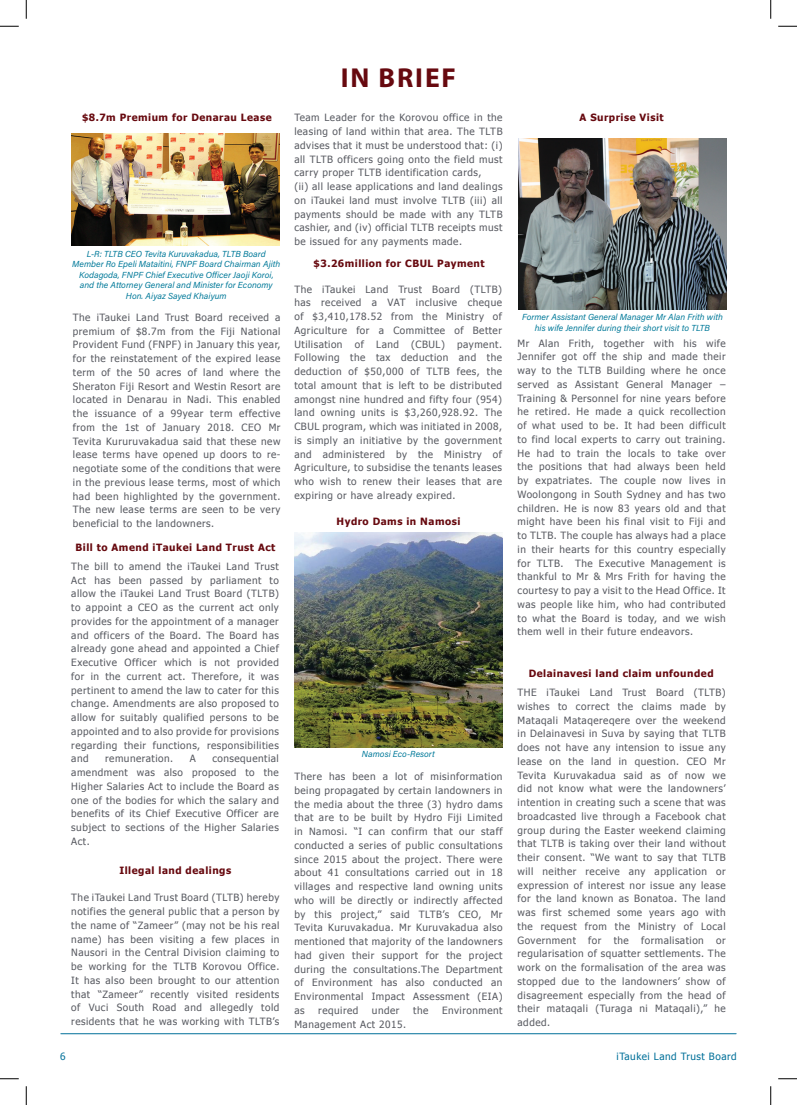
<style>
.page{position:relative;width:797px;height:1105px;background:#fff}
.page>*{position:absolute;margin:0;border:0;box-sizing:border-box;transform-origin:0 0}
.t1{font:700 27.5px "Myriad Pro";letter-spacing:.07em;color:#67090f}
.t2{font:10px/13.8px "Tahoma";letter-spacing:.05em;color:#585a61;text-align:justify}
.t3{font:700 10px "Tahoma";letter-spacing:.05em;color:#67090f}
.t4{font:10px "Tahoma";letter-spacing:.05em;color:#007099}
.t5{font:italic 8.75px/10.5px "Acumin Pro";color:#007999;text-align:center}
</style>
<div class="page">
<hr style="left:61px;top:1033px;width:675px;height:1px;background:#007099">
<img style="left:518px;top:139px;width:208px;height:171px">
<img style="left:71px;top:133px;width:208px;height:113px">
<img style="left:294px;top:533px;width:208px;height:215px">
<svg style="left:0;top:25px;width:19px;height:2px"></svg>
<svg style="left:778px;top:25px;width:19px;height:2px"></svg>
<svg style="left:0;top:1078px;width:19px;height:1px"></svg>
<svg style="left:778px;top:1078px;width:19px;height:1px"></svg>
<svg style="left:25px;top:0;width:2px;height:19px"></svg>
<svg style="left:25px;top:1086px;width:2px;height:19px"></svg>
<svg style="left:770px;top:0;width:1px;height:19px"></svg>
<svg style="left:770px;top:1086px;width:1px;height:19px"></svg>
<p class="t3" style="left:82px;top:111px;width:191px">$8.7m Premium for Denarau Lease</p>
<p class="t5" style="left:72px;top:248px;width:210px">L-R: TLTB CEO Tevita Kuruvakadua, TLTB Board Member Ro Epeli Mataitini, FNPF Board Chairman Ajith Kodagoda, FNPF Chief Executive Officer Jaoji Koroi, and the Attorney General and Minister for Economy Hon. Aiyaz Sayed Khaiyum</p>
<p class="t2" style="left:73px;top:310px;width:209px">The iTaukei Land Trust Board received a premium of $8.7m from the Fiji National Provident Fund (FNPF) in January this year, for the reinstatement of the expired lease term of the 50 acres of land where the Sheraton Fiji Resort and Westin Resort are located in Denarau in Nadi. This enabled the issuance of a 99year term effective from the 1st of January 2018. CEO Mr Tevita Kururuvakadua said that these new lease terms have opened up doors to re&shy;negotiate some of the conditions that were in the previous lease terms, most of which had been highlighted by the government.<br>The new lease terms are seen to be very beneficial to the landowners.</p>
<p class="t2" style="left:71px;top:559px;width:209px">The bill to amend the iTaukei Land Trust Act has been passed by parliament to allow the iTaukei Land Trust Board (TLTB) to appoint a CEO as the current act only provides for the appointment of a manager and officers of the Board. The Board has already gone ahead and appointed a Chief Executive Officer which is not provided for in the current act. Therefore, it was pertinent to amend the law to cater for this change. Amendments are also proposed to allow for suitably qualified persons to be appointed and to also provide for provisions regarding their functions, responsibilities and</p>
<p class="t3" style="left:75px;top:541px;width:201px">Bill to Amend iTaukei Land Trust Act</p>
<p class="t2" style="left:71px;top:751px;width:209px;text-indent:141px">consequential amendment was also proposed to the Higher Salaries Act to include the Board as one of the bodies for which the salary and benefits of its Chief Executive Officer are subject to sections of the Higher Salaries Act.</p>
<p class="t2" style="left:105px;top:751px;width:69px">remuneration.</p>
<p class="t2" style="left:190px;top:751px;width:8px">A</p>
<p class="t3" style="left:119px;top:863px;width:113px">Illegal land dealings</p>
<p class="t2" style="left:71px;top:890px;width:210px">The iTaukei Land Trust Board (TLTB) hereby notifies the general public that a person by the name of “Zameer” (may not be his real name) has been visiting a few places in Nausori in the Central Division claiming to be working for the TLTB Korovou Office.<br>It has also been brought to our attention that “Zameer” recently visited residents of Vuci South Road and allegedly told residents that he was working with TLTB’s</p>
<h1 class="t1" style="left:341px;top:60px;width:117px">IN BRIEF</h1>
<p class="t2" style="left:294px;top:110px;width:210px;text-align:left">Team Leader for the Korovou office in the leasing of land within that area. The TLTB advises that it must be understood that: (i) all TLTB officers going onto the field must carry proper TLTB identification cards,<br>(ii) all lease applications and land dealings on iTaukei land must involve TLTB (iii) all payments should be made with any TLTB cashier, and (iv) official TLTB receipts must be issued for any payments made.</p>
<p class="t3" style="left:313px;top:256px;width:172px">$3.26million for CBUL Payment</p>
<p class="t2" style="left:294px;top:281px;width:209px">The iTaukei Land Trust Board (TLTB) has received a VAT inclusive cheque of $3,410,178.52 from the Ministry of Agriculture for a Committee of Better Utilisation of Land (CBUL) payment.<br>Following the tax deduction and the deduction of $50,000 of TLTB fees, the total amount that is left to be distributed amongst nine hundred and fifty four (954) land owning units is $3,260,928.92. The CBUL program, which was initiated in 2008, is simply an initiative by the government and administered by the Ministry of Agriculture, to subsidise the tenants leases who wish to renew their leases that are expiring or have already expired.</p>
<p class="t3" style="left:336px;top:514px;width:125px">Hydro Dams in Namosi</p>
<p class="t5" style="left:362px;top:748px;width:74px">Namosi Eco-Resort</p>
<p class="t2" style="left:294px;top:769px;width:210px">There has been a lot of misinformation being propagated by certain landowners in the media about the three (3) hydro dams that are to be built by Hydro Fiji Limited in Namosi. “I can confirm that our staff conducted a series of public consultations since 2015 about the project. There were about 41 consultations carried out in 18 villages and respective land owning units who will be directly or indirectly affected by this project,” said TLTB’s CEO, Mr Tevita Kuruvakadua. Mr Kuruvakadua also mentioned that majority of the landowners had given their support for the project during the consultations.The Department of Environment has also conducted an Environmental Impact Assessment (EIA) as</p>
<p class="t2" style="left:318px;top:1003px;width:42px">required</p>
<p class="t2" style="left:372px;top:1003px;width:29px">under</p>
<p class="t2" style="left:413px;top:1003px;width:17px">the</p>
<p class="t2" style="left:442px;top:1003px;width:62px">Environment</p>
<p class="t2" style="left:294px;top:1016px;width:113px">Management Act 2015.</p>
<p class="t3" style="left:579px;top:110px;width:86px">A Surprise Visit</p>
<p class="t5" style="left:522px;top:312px;width:202px">Former Assistant General Manager Mr Alan Frith with his wife Jennifer during their short visit to TLTB</p>
<p class="t2" style="left:517px;top:336px;width:210px">Mr Alan Frith, together with his wife Jennifer got off the ship and made their way to the TLTB Building where he once served as Assistant General Manager – Training &amp; Personnel for nine years before he retired. He made a quick recollection of what used to be. It had been difficult to find local experts to carry out training.<br>He had to train the locals to take over the positions that had always been held by expatriates. The couple now lives in Woolongong in South Sydney and has two children. He is now 83 years old and that might have been his final visit to Fiji and to TLTB. The couple has always had a place in their hearts for this country especially for TLTB. The Executive Management is thankful to Mr &amp; Mrs Frith for having the courtesy to pay a visit to the Head Office. It was people like him, who had contributed to what the Board is today, and we wish them well in their future endeavors.</p>
<p class="t3" style="left:529px;top:666px;width:186px">Delainavesi land claim unfounded</p>
<p class="t2" style="left:517px;top:685px;width:210px">THE iTaukei Land Trust Board (TLTB) wishes to correct the claims made by Mataqali Mataqereqere over the weekend in Delainavesi in Suva by saying that TLTB does not have any intension to issue any lease on the land in question. CEO Mr Tevita Kuruvakadua said as of now we did not know what were the landowners’ intention in creating such a scene that was broadcasted live through a Facebook chat group during the Easter weekend claiming that TLTB is taking over their land without their consent. “We want to say that TLTB will neither receive any application or expression of interest nor issue any lease for the land known as Bonatoa. The land was first schemed some years ago with the request from the Ministry of Local Government for the formalisation or regularisation of squatter settlements. The work on the formalisation of the area was stopped due to the landowners’ show of disagreement especially from the head of their mataqali (Turaga ni Mataqali),” he added.</p>
<p class="t4" style="left:60px;top:1049px;width:7px">6</p>
<p class="t4" style="left:616px;top:1050px;width:122px">iTaukei Land Trust Board</p>
</div>
